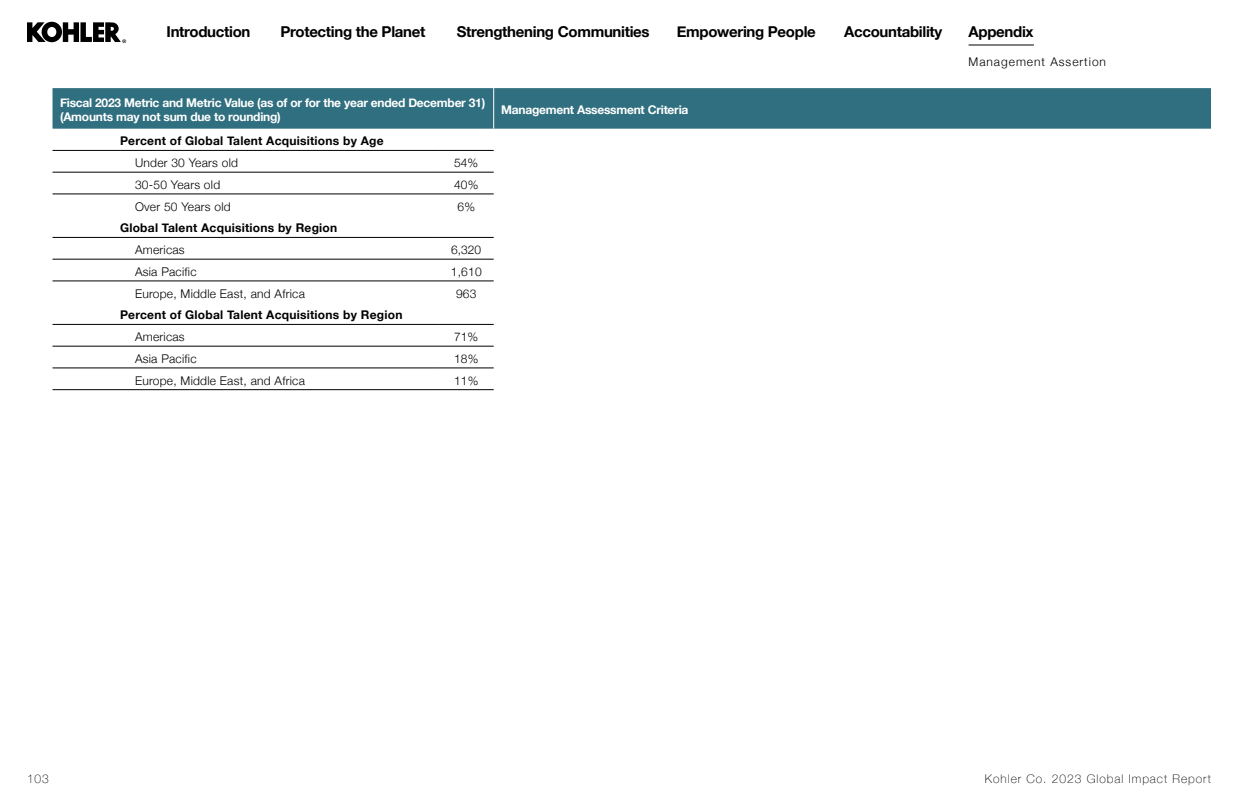
<style>
.page{position:relative;width:1238px;height:810px;background:#fff}
.page>*{position:absolute;margin:0;border:0;box-sizing:border-box;transform-origin:0 0}
.t1{font:700 15px "Helvetica Neue";letter-spacing:-.02em;color:#000}
.t2{font:300 12px "Helvetica Neue";letter-spacing:.02em;color:#000}
.t3{font:700 12px/14.4px "Helvetica Neue";letter-spacing:-.02em;color:#fff}
.t4{font:700 12px "Helvetica Neue";letter-spacing:.02em;color:#000}
.t5{font:100 12px "Helvetica Neue";letter-spacing:.08em;color:#000}
.t6{font:300 12px "Helvetica Neue";letter-spacing:.08em;color:#000}
</style>
<div class="page">
<div style="left:52px;top:88px;width:1158px;height:41px;background:#306f7f"></div>
<hr style="left:52px;top:150px;width:387px;height:1px;background:#000">
<hr style="left:52px;top:172px;width:387px;height:1px;background:#000">
<hr style="left:52px;top:194px;width:387px;height:1px;background:#000">
<hr style="left:52px;top:237px;width:387px;height:1px;background:#000">
<hr style="left:52px;top:259px;width:387px;height:1px;background:#000">
<hr style="left:52px;top:281px;width:387px;height:1px;background:#000">
<hr style="left:52px;top:324px;width:387px;height:1px;background:#000">
<hr style="left:52px;top:346px;width:387px;height:1px;background:#000">
<hr style="left:52px;top:368px;width:387px;height:1px;background:#000">
<hr style="left:52px;top:389px;width:387px;height:1px;background:#000">
<hr style="left:493px;top:88px;width:1px;height:41px;background:#fff">
<hr style="left:439px;top:150px;width:55px;height:1px;background:#000">
<hr style="left:439px;top:172px;width:55px;height:1px;background:#000">
<hr style="left:439px;top:194px;width:55px;height:1px;background:#000">
<hr style="left:439px;top:237px;width:55px;height:1px;background:#000">
<hr style="left:439px;top:259px;width:55px;height:1px;background:#000">
<hr style="left:439px;top:281px;width:55px;height:1px;background:#000">
<hr style="left:439px;top:324px;width:55px;height:1px;background:#000">
<hr style="left:439px;top:346px;width:55px;height:1px;background:#000">
<hr style="left:439px;top:368px;width:55px;height:1px;background:#000">
<hr style="left:439px;top:389px;width:55px;height:1px;background:#000">
<svg style="left:27px;top:22px;width:99px;height:21px"></svg>
<hr style="left:968px;top:45px;width:65px;height:1px;background:#000">
<p class="t1" style="left:166px;top:20px;width:85px">Introduction</p>
<p class="t1" style="left:280px;top:20px;width:146px">Protecting the Planet</p>
<p class="t1" style="left:457px;top:20px;width:194px">Strengthening Communities</p>
<p class="t1" style="left:677px;top:20px;width:141px">Empowering People</p>
<p class="t1" style="left:844px;top:20px;width:100px">Accountability</p>
<p class="t1" style="left:968px;top:20px;width:67px">Appendix</p>
<p class="t3" style="left:60px;top:96px;width:427px">Fiscal 2023 Metric and Metric Value (as of or for the year ended December 31) (Amounts may not sum due to rounding)</p>
<p class="t3" style="left:501px;top:103px;width:189px">Management Assessment Criteria</p>
<p class="t4" style="left:120px;top:132px;width:265px">Percent of Global Talent Acquisitions by Age</p>
<p class="t2" style="left:135px;top:153px;width:105px">Under 30 Years old</p>
<p class="t2" style="left:454px;top:153px;width:26px">54%</p>
<p class="t2" style="left:135px;top:175px;width:87px">30-50 Years old</p>
<p class="t2" style="left:454px;top:175px;width:26px">40%</p>
<p class="t2" style="left:135px;top:197px;width:97px">Over 50 Years old</p>
<p class="t2" style="left:457px;top:197px;width:19px">6%</p>
<p class="t4" style="left:120px;top:219px;width:219px">Global Talent Acquisitions by Region</p>
<p class="t2" style="left:135px;top:240px;width:51px">Americas</p>
<p class="t2" style="left:451px;top:240px;width:32px">6,320</p>
<p class="t2" style="left:135px;top:262px;width:63px">Asia Pacific</p>
<p class="t2" style="left:451px;top:262px;width:32px">1,610</p>
<p class="t2" style="left:135px;top:284px;width:171px">Europe, Middle East, and Africa</p>
<p class="t2" style="left:456px;top:284px;width:22px">963</p>
<p class="t4" style="left:120px;top:306px;width:284px">Percent of Global Talent Acquisitions by Region</p>
<p class="t2" style="left:135px;top:327px;width:51px">Americas</p>
<p class="t2" style="left:454px;top:327px;width:26px">71%</p>
<p class="t2" style="left:135px;top:349px;width:63px">Asia Pacific</p>
<p class="t2" style="left:454px;top:349px;width:26px">18%</p>
<p class="t2" style="left:135px;top:371px;width:171px">Europe, Middle East, and Africa</p>
<p class="t2" style="left:454px;top:371px;width:26px">11%</p>
<p class="t6" style="left:968px;top:52px;width:139px">Management Assertion</p>
<p class="t5" style="left:27px;top:769px;width:23px">103</p>
<p class="t5" style="left:985px;top:769px;width:227px">Kohler Co. 2023 Global Impact Report</p>
</div>
